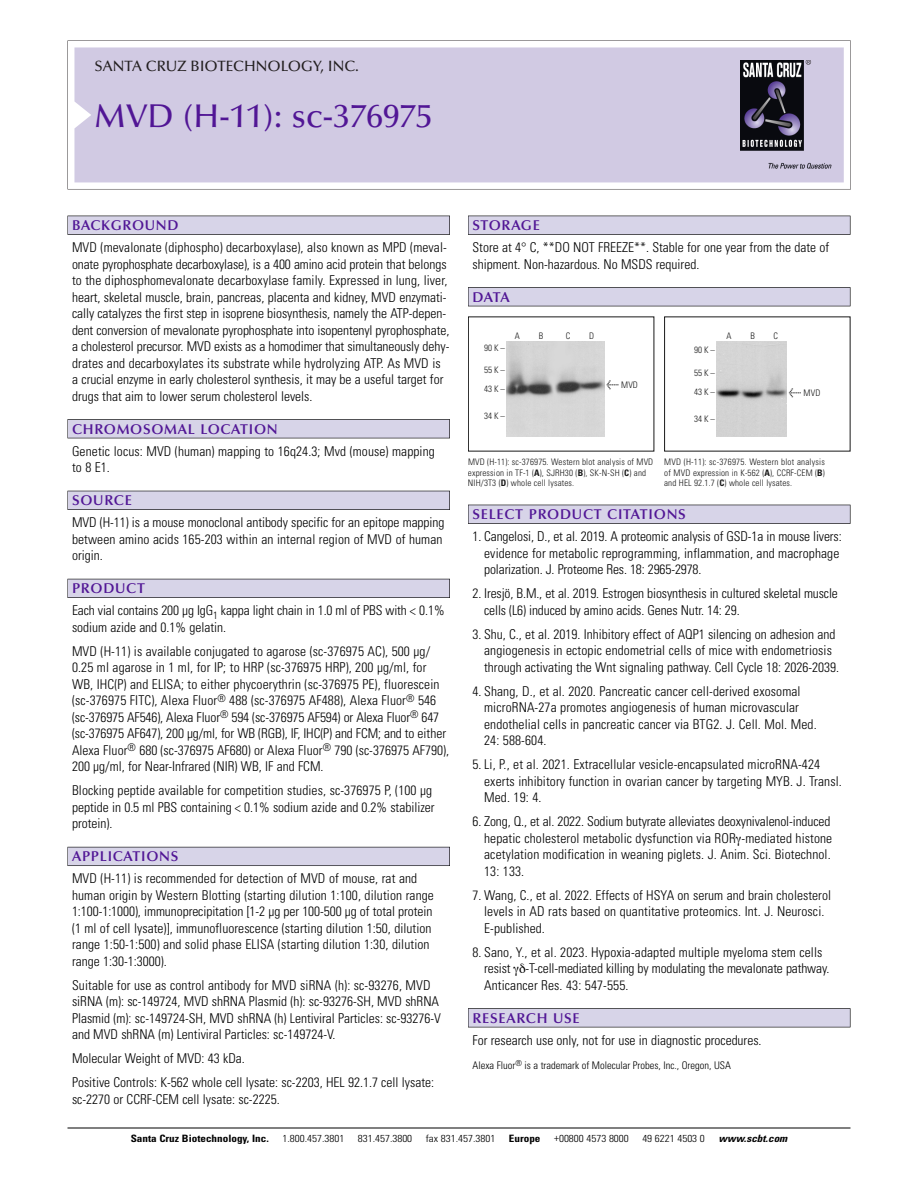
<style>
.page{position:relative;width:918px;height:1188px;background:#fff}
.page>*{position:absolute;margin:0;border:0;box-sizing:border-box;transform-origin:0 0}
.t1{font:500 33px "Optima";color:#511695}
.t2{font:500 15px "Optima";color:#231f20}
.t3{font:600 14.25px "Optima";letter-spacing:.05em;color:#511695}
.t4{font:300 condensed 13.5px/16.5px "Univers";color:#000}
.t5{font:300 condensed 10.5px "Univers";color:#000}
.t6{font:300 condensed 10.2px "Univers";color:#000;scale:1.1 1}
.t7{font:700 condensed 10.2px "Univers";color:#000;scale:1.1 1}
.t8{font:italic 700 condensed 10.2px "Univers";color:#000;scale:1.1 1}
.t9{font:300 condensed 9px/10.5px "Univers";letter-spacing:.015em;color:#191919}
.s1{font-family:"Meta Plus";font-weight:400;font-stretch:normal;font-size:10.5px}
.s2{font-weight:700}
</style>
<div class="page">
<svg style="left:68px;top:40px;width:783px;height:149px"></svg>
<div style="left:74px;top:47px;width:770px;height:135px;background:#d1cae3"></div>
<img style="left:741px;top:60px;width:90px;height:108px">
<div style="left:68px;top:216px;width:382px;height:19px;background:#535256"></div>
<div style="left:68px;top:216px;width:381px;height:18px;background:#d7d4e8"></div>
<div style="left:68px;top:419px;width:382px;height:19px;background:#515155"></div>
<div style="left:68px;top:420px;width:381px;height:18px;background:#d7d4e8"></div>
<div style="left:68px;top:491px;width:382px;height:19px;background:#515057"></div>
<div style="left:68px;top:491px;width:381px;height:18px;background:#d7d4e8"></div>
<div style="left:68px;top:579px;width:382px;height:19px;background:#535259"></div>
<div style="left:68px;top:579px;width:381px;height:18px;background:#d7d4e8"></div>
<div style="left:68px;top:847px;width:382px;height:19px;background:#595860"></div>
<div style="left:68px;top:847px;width:381px;height:18px;background:#d7d4e8"></div>
<div style="left:468px;top:216px;width:382px;height:19px;background:#535256"></div>
<div style="left:468px;top:216px;width:382px;height:18px;background:#d7d4e8"></div>
<div style="left:468px;top:287px;width:382px;height:19px;background:#515155"></div>
<div style="left:468px;top:288px;width:382px;height:18px;background:#d7d4e8"></div>
<div style="left:468px;top:505px;width:382px;height:19px;background:#525156"></div>
<div style="left:468px;top:505px;width:382px;height:18px;background:#d7d4e8"></div>
<div style="left:468px;top:1008px;width:382px;height:19px;background:#545357"></div>
<div style="left:468px;top:1009px;width:382px;height:18px;background:#d7d4e8"></div>
<hr style="left:68px;top:1128px;width:782px;height:1px;background:#000">
<img style="left:506px;top:342px;width:98px;height:95px">
<img style="left:716px;top:342px;width:71px;height:95px">
<p class="t2" style="left:94px;top:60px;width:266px">SANTA CRUZ BIOTECHNOLOGY, INC.</p>
<p class="t1" style="left:94px;top:102px;width:340px">MVD (H-11): sc-376975</p>
<p class="t3" style="left:72px;top:219px;width:108px">BACKGROUND</p>
<p class="t4" style="left:72px;top:240px;width:379px">MVD (mevalonate (diphospho) decarboxylase), also known as MPD (meval&shy;onate pyrophosphate decarboxylase), is a 400 amino acid protein that belongs to the diphosphomevalonate decarboxylase family. Expressed in lung, liver, heart, skeletal muscle, brain, pancreas, placenta and kidney, MVD enzymati&shy;cally catalyzes the first step in isoprene biosynthesis, namely the ATP-depen&shy;dent conversion of mevalonate pyrophosphate into isopentenyl pyrophosphate, a cholesterol precursor. MVD exists as a homodimer that simultaneously dehy&shy;drates and decarboxylates its substrate while hydrolyzing ATP. As MVD is a crucial enzyme in early cholesterol synthesis, it may be a useful target for drugs that aim to lower serum cholesterol levels.</p>
<p class="t3" style="left:72px;top:423px;width:207px">CHROMOSOMAL LOCATION</p>
<p class="t4" style="left:72px;top:444px;width:364px">Genetic locus: MVD (human) mapping to 16q24.3; Mvd (mouse) mapping to 8 E1.</p>
<p class="t3" style="left:72px;top:494px;width:61px">SOURCE</p>
<p class="t4" style="left:72px;top:516px;width:374px">MVD (H-11) is a mouse monoclonal antibody specific for an epitope mapping between amino acids 165-203 within an internal region of MVD of human origin.</p>
<p class="t3" style="left:72px;top:582px;width:74px">PRODUCT</p>
<p class="t4" style="left:72px;top:604px;width:374px">Each vial contains 200 µg IgG<sub>1</sub> kappa light chain in 1.0 ml of PBS with &lt; 0.1% sodium azide and 0.1% gelatin.</p>
<p class="t4" style="left:72px;top:644px;width:379px">MVD (H-11) is available conjugated to agarose (sc-376975 AC), 500 µg/ 0.25 ml agarose in 1 ml, for IP; to HRP (sc-376975 HRP), 200 µg/ml, for WB, IHC(P) and ELISA; to either phycoerythrin (sc-376975 PE), fluorescein (sc-376975 FITC), Alexa Fluor<sup>®</sup> 488 (sc-376975 AF488), Alexa Fluor<sup>®</sup> 546 (sc-376975 AF546), Alexa Fluor<sup>®</sup> 594 (sc-376975 AF594) or Alexa Fluor<sup>®</sup> 647 (sc-376975 AF647), 200 µg/ml, for WB (RGB), IF, IHC(P) and FCM; and to either Alexa Fluor<sup>®</sup> 680 (sc-376975 AF680) or Alexa Fluor<sup>®</sup> 790 (sc-376975 AF790), 200 µg/ml, for Near-Infrared (NIR) WB, IF and FCM.</p>
<p class="t4" style="left:72px;top:784px;width:364px">Blocking peptide available for competition studies, sc-376975 P, (100 µg peptide in 0.5 ml PBS containing &lt; 0.1% sodium azide and 0.2% stabilizer protein).</p>
<p class="t3" style="left:72px;top:850px;width:108px">APPLICATIONS</p>
<p class="t4" style="left:72px;top:872px;width:363px">MVD (H-11) is recommended for detection of MVD of mouse, rat and human origin by Western Blotting (starting dilution 1:100, dilution range 1:100-1:1000), immunoprecipitation [1-2 µg per 100-500 µg of total protein (1 ml of cell lysate)], immunofluorescence (starting dilution 1:50, dilution range 1:50-1:500) and solid phase ELISA (starting dilution 1:30, dilution range 1:30-1:3000).</p>
<p class="t4" style="left:72px;top:978px;width:371px">Suitable for use as control antibody for MVD siRNA (h): sc-93276, MVD siRNA (m): sc-149724, MVD shRNA Plasmid (h): sc-93276-SH, MVD shRNA Plasmid (m): sc-149724-SH, MVD shRNA (h) Lentiviral Particles: sc-93276-V and MVD shRNA (m) Lentiviral Particles: sc-149724-V.</p>
<p class="t4" style="left:72px;top:1052px;width:174px">Molecular Weight of MVD: 43 kDa.</p>
<p class="t4" style="left:72px;top:1076px;width:364px">Positive Controls: K-562 whole cell lysate: sc-2203, HEL 92.1.7 cell lysate: sc-2270 or CCRF-CEM cell lysate: sc-2225.</p>
<p class="t3" style="left:473px;top:219px;width:69px">STORAGE</p>
<p class="t4" style="left:473px;top:240px;width:358px">Store at 4° C, **DO NOT FREEZE**. Stable for one year from the date of shipment. Non-hazardous. No MSDS required.</p>
<p class="t3" style="left:473px;top:291px;width:39px">DATA</p>
<p class="t9" style="left:484px;top:343px;width:22px">90K–</p>
<p class="t9" style="left:484px;top:362px;width:22px;line-height:18.9px">55K–<br>43K–</p>
<p class="t9" style="left:484px;top:412px;width:22px">34K–</p>
<p class="t9" style="left:515px;top:331px;width:7px">A</p>
<p class="t9" style="left:539px;top:331px;width:6px">B</p>
<p class="t9" style="left:566px;top:331px;width:6px">C</p>
<p class="t9" style="left:589px;top:331px;width:7px">D</p>
<p class="t9" style="left:607px;top:380px;width:33px"><span class="s1">&lt;</span> MVD</p>
<p class="t9" style="left:694px;top:346px;width:22px">90K–</p>
<p class="t9" style="left:694px;top:364px;width:22px;line-height:19.5px">55K–<br>43K–</p>
<p class="t9" style="left:694px;top:415px;width:22px">34K–</p>
<p class="t9" style="left:727px;top:331px;width:7px">A</p>
<p class="t9" style="left:750px;top:331px;width:6px">B</p>
<p class="t9" style="left:773px;top:331px;width:6px">C</p>
<p class="t9" style="left:789px;top:388px;width:33px"><span class="s1">&lt;</span> MVD</p>
<p class="t9" style="left:468px;top:458px;width:187px">MVD (H-11): sc-376975. Western blot analysis of MVD expression in TF-1 (<span class="s2">A</span>), SJRH30 (<span class="s2">B</span>), SK-N-SH (<span class="s2">C</span>) and<br>NIH/3T3 (<span class="s2">D</span>) whole cell lysates.</p>
<p class="t9" style="left:664px;top:458px;width:162px;text-align:justify">MVD (H-11): sc-376975. Western blot analysis of MVD expression in K-562 (<span class="s2">A</span>), CCRF-CEM (<span class="s2">B</span>) and HEL 92.1.7 (<span class="s2">C</span>) whole cell lysates.</p>
<p class="t3" style="left:473px;top:508px;width:215px">SELECT PRODUCT CITATIONS</p>
<p class="t4" style="left:484px;top:529px;width:359px;text-indent:-12px">1. Cangelosi, D., et al. 2019. A proteomic analysis of GSD-1a in mouse livers: evidence for metabolic reprogramming, inflammation, and macrophage polarization. J. Proteome Res. 18: 2965-2978.</p>
<p class="t4" style="left:484px;top:586px;width:355px;text-indent:-12px">2. Iresjö, B.M., et al. 2019. Estrogen biosynthesis in cultured skeletal muscle cells (L6) induced by amino acids. Genes Nutr. 14: 29.</p>
<p class="t4" style="left:484px;top:627px;width:357px;text-indent:-12px">3. Shu, C., et al. 2019. Inhibitory effect of AQP1 silencing on adhesion and angiogenesis in ectopic endometrial cells of mice with endometriosis through activating the Wnt signaling pathway. Cell Cycle 18: 2026-2039.</p>
<p class="t4" style="left:484px;top:684px;width:334px;text-indent:-12px">4. Shang, D., et al. 2020. Pancreatic cancer cell-derived exosomal microRNA-27a promotes angiogenesis of human microvascular endothelial cells in pancreatic cancer via BTG2. J. Cell. Mol. Med.<br>24: 588-604.</p>
<p class="t4" style="left:484px;top:757px;width:359px;text-indent:-12px">5. Li, P., et al. 2021. Extracellular vesicle-encapsulated microRNA-424 exerts inhibitory function in ovarian cancer by targeting MYB. J. Transl.<br>Med. 19: 4.</p>
<p class="t4" style="left:484px;top:814px;width:350px;text-indent:-12px">6. Zong, Q., et al. 2022. Sodium butyrate alleviates deoxynivalenol-induced hepatic cholesterol metabolic dysfunction via ROR -mediated histone acetylation modification in weaning piglets. J. Anim. Sci. Biotechnol.<br>13: 133.</p>
<p class="t4" style="left:484px;top:888px;width:348px;text-indent:-12px">7. Wang, C., et al. 2022. Effects of HSYA on serum and brain cholesterol levels in AD rats based on quantitative proteomics. Int. J. Neurosci.<br>E-published.</p>
<p class="t4" style="left:484px;top:945px;width:347px;text-indent:-12px">8. Sano, Y., et al. 2023. Hypoxia-adapted multiple myeloma stem cells resist -T-cell-mediated killing by modulating the mevalonate pathway.<br>Anticancer Res. 43: 547-555.</p>
<p class="t3" style="left:473px;top:1012px;width:109px">RESEARCH USE</p>
<p class="t4" style="left:473px;top:1033px;width:291px">For research use only, not for use in diagnostic procedures.</p>
<p class="t5" style="left:473px;top:1061px;width:260px">Alexa Fluor<sup>®</sup> is a trademark of Molecular Probes, Inc., Oregon, USA</p>
<p class="t7" style="left:131px;top:1135px;width:127px">Santa Cruz Biotechnology, Inc.</p>
<p class="t6" style="left:282px;top:1135px;width:58px">1.800.457.3801</p>
<p class="t6" style="left:358px;top:1135px;width:51px">831.457.3800</p>
<p class="t6" style="left:426px;top:1135px;width:65px">fax 831.457.3801</p>
<p class="t7" style="left:509px;top:1135px;width:30px">Europe</p>
<p class="t6" style="left:554px;top:1135px;width:69px">+00800 4573 8000</p>
<p class="t6" style="left:642px;top:1135px;width:58px">49 6221 4503 0</p>
<p class="t8" style="left:719px;top:1135px;width:66px">www.scbt.com</p>
</div>
